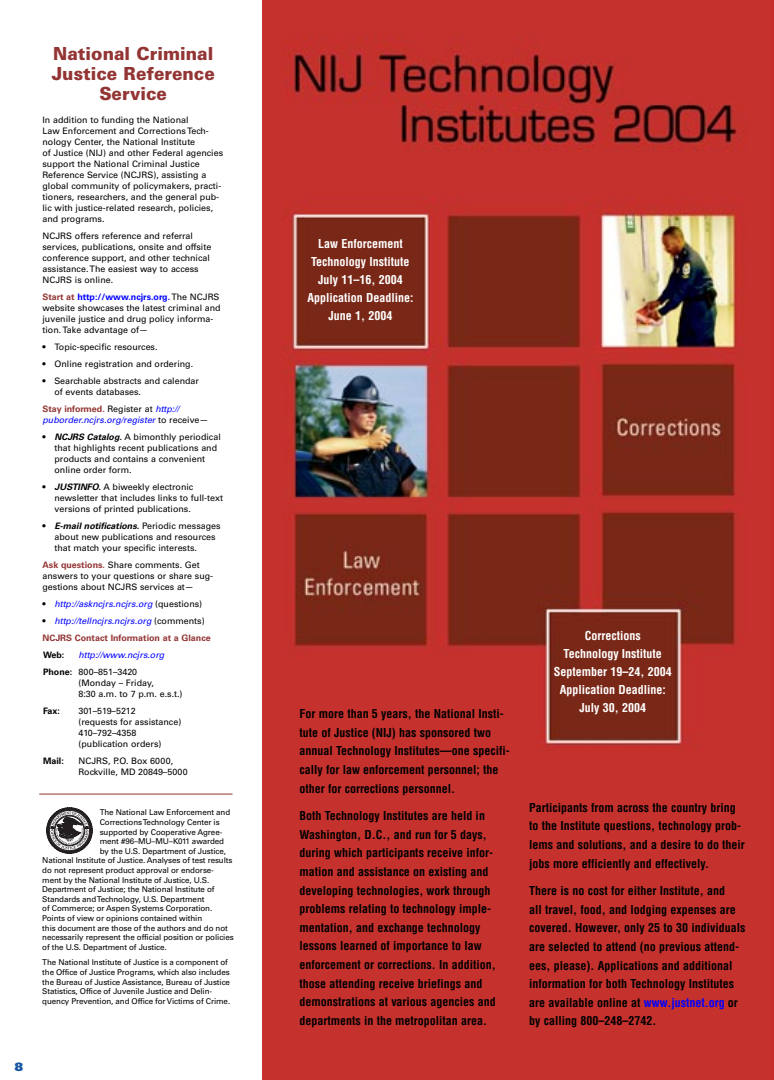
<style>
.page{position:relative;width:774px;height:1080px;background:#fff}
.page>*{position:absolute;margin:0;border:0;box-sizing:border-box;transform-origin:0 0}
.t1{font:900 18px/20px "Univers";color:#933534;text-align:center;scale:.95 1}
.t2{font:700 condensed 12px/18.6px "Helvetica";color:#000}
.t3{font:700 condensed 12px/18px "Helvetica";color:#fff;text-align:center}
.t4{font:900 12px "Frutiger";color:#1957a3}
.t5{font:8.9px/11px "Univers";color:#000}
.t6{font:italic 8.9px/11px "Univers";color:#00f}
.t7{font:700 8.9px/17px "Univers";color:#933534}
.t8{font:700 8.9px "Univers";color:#000}
.t9{font:8px/9.6px "Univers";letter-spacing:-.01em;color:#000}
.s1{font-weight:700;color:#933534}
.s2{font-weight:700;color:#00f}
.s3{font-weight:700;font-style:normal;color:#933534}
.s4{font-style:normal;color:#000}
.s5{font-weight:700;font-style:italic}
.s6{font-weight:400;color:#000}
.s7{font-weight:400;font-style:italic;color:#00f}
.s8{font-weight:700;font-style:normal;color:#000}
.s9{color:#00f}
</style>
<div class="page">
<img style="left:262px;top:0;width:512px;height:1080px">
<svg style="left:46px;top:807px;width:47px;height:47px"></svg>
<hr style="left:39px;top:794px;width:194px;height:1px;background:#933534">
<h1 class="t1" style="left:52px;top:45px;width:173px">National Criminal<br>Justice Reference<br>Service</h1>
<p class="t5" style="left:43px;top:115px;width:182px">In addition to funding the National<br>Law Enforcement and Corrections Tech&shy;nology Center, the National Institute<br>of Justice (NIJ) and other Federal agencies support the National Criminal Justice Reference Service (NCJRS), assisting a global community of policymakers, practi&shy;tioners, researchers, and the general pub&shy;lic with justice-related research, policies, and programs.</p>
<p class="t5" style="left:43px;top:231px;width:170px">NCJRS offers reference and referral services, publications, onsite and offsite conference support, and other technical assistance. The easiest way to access NCJRS is online.</p>
<p class="t5" style="left:43px;top:292px;width:180px"><span class="s1">Start at</span> <span class="s2">http://www.ncjrs.org.</span>The NCJRS website showcases the latest criminal and juvenile justice and drug policy informa&shy;tion. Take advantage of—</p>
<p class="t5" style="left:43px;top:342px;width:117px">• Topic-specific resources.</p>
<p class="t5" style="left:43px;top:359px;width:152px">• Online registration and ordering.</p>
<p class="t5" style="left:55px;top:376px;width:146px;text-indent:-12px">• Searchable abstracts and calendar of events databases.</p>
<p class="t6" style="left:43px;top:404px;width:167px"><span class="s3">Stay informed.</span> <span class="s4">Register at</span> http:// puborder.ncjrs.org/register <span class="s4">to receive—</span></p>
<p class="t5" style="left:55px;top:432px;width:168px;text-indent:-12px">• <span class="s5">NCJRS Catalog.</span> A bimonthly periodical that highlights recent publications and products and contains a convenient online order form.</p>
<p class="t5" style="left:55px;top:482px;width:170px;text-indent:-12px">• <span class="s5">JUSTINFO.</span> A biweekly electronic newsletter that includes links to full-text versions of printed publications.</p>
<p class="t5" style="left:55px;top:521px;width:168px;text-indent:-12px">• <span class="s5">E-mail notifications.</span> Periodic messages about new publications and resources that match your specific interests.</p>
<p class="t5" style="left:43px;top:560px;width:172px"><span class="s1">Ask questions.</span> Share comments. Get answers to your questions or share sug&shy;gestions about NCJRS services at—</p>
<p class="t6" style="left:43px;top:599px;width:161px"><span class="s4">•</span> http://askncjrs.ncjrs.org <span class="s4">(questions)</span></p>
<p class="t7" style="left:43px;top:613px;width:170px"><span class="s6">•</span> <span class="s7">http://tellncjrs.ncjrs.org</span> <span class="s6">(comments)<br></span>NCJRS Contact Information at a Glance</p>
<p class="t8" style="left:43px;top:651px;width:23px">Web:</p>
<p class="t6" style="left:43px;top:647px;width:123px;line-height:17px;text-indent:35px">http://www.ncjrs.org<br><span class="s8">Phone:</span> <span class="s4">800–851–3420</span></p>
<p class="t5" style="left:79px;top:678px;width:106px">(Monday – Friday,<br>8:30 a.m. to 7 p.m. e.s.t.)</p>
<p class="t8" style="left:43px;top:707px;width:18px">Fax:</p>
<p class="t5" style="left:79px;top:706px;width:104px">301–519–5212<br>(requests for assistance)<br>410–792–4358 (publication orders)</p>
<p class="t8" style="left:43px;top:757px;width:22px">Mail:</p>
<p class="t5" style="left:79px;top:756px;width:111px">NCJRS, P.O. Box 6000,<br>Rockville, MD 20849–5000</p>
<p class="t9" style="left:100px;top:808px;width:132px">The National Law Enforcement and</p>
<p class="t9" style="left:100px;top:818px;width:122px">Corrections Technology Center is</p>
<p class="t9" style="left:100px;top:828px;width:124px">supported by Cooperative Agree-</p>
<p class="t9" style="left:100px;top:837px;width:126px">ment #96–MU–MU–K011 awarded</p>
<p class="t9" style="left:100px;top:847px;width:128px">by the U.S. Department of Justice,</p>
<p class="t9" style="left:42px;top:856px;width:192px">National Institute of Justice. Analyses of test results</p>
<p class="t9" style="left:42px;top:866px;width:173px">do not represent product approval or endorse-</p>
<p class="t9" style="left:42px;top:876px;width:169px">ment by the National Institute of Justice, U.S.</p>
<p class="t9" style="left:42px;top:885px;width:174px">Department of Justice; the National Institute of</p>
<p class="t9" style="left:42px;top:895px;width:164px">Standards and Technology, U.S. Department</p>
<p class="t9" style="left:42px;top:904px;width:172px">of Commerce; or Aspen Systems Corporation.</p>
<p class="t9" style="left:42px;top:914px;width:161px">Points of view or opinions contained within</p>
<p class="t9" style="left:42px;top:924px;width:187px">this document are those of the authors and do not</p>
<p class="t9" style="left:42px;top:933px;width:193px">necessarily represent the official position or policies</p>
<p class="t9" style="left:42px;top:943px;width:126px">of the U.S. Department of Justice.</p>
<p class="t9" style="left:42px;top:958px;width:189px">The National Institute of Justice is a component of the Office of Justice Programs, which also includes the Bureau of Justice Assistance, Bureau of Justice Statistics, Office of Juvenile Justice and Delin&shy;quency Prevention, and Office for Victims of Crime.</p>
<h2 class="t4" style="left:15px;top:1062px;width:10px">8</h2>
<h2 class="t3" style="left:307px;top:236px;width:107px">Law Enforcement<br>Technology Institute<br>July 11–16, 2004<br>Application Deadline:<br>June 1, 2004</h2>
<h2 class="t3" style="left:554px;top:627px;width:119px">Corrections<br>Technology Institute<br>September 19–24, 2004<br>Application Deadline:<br>July 30, 2004</h2>
<h2 class="t2" style="left:299px;top:706px;width:212px">For more than 5 years, the National Insti&shy;tute of Justice (NIJ) has sponsored two annual Technology Institutes—one specifi&shy;cally for law enforcement personnel; the other for corrections personnel.</h2>
<p class="t2" style="left:299px;top:808px;width:198px">Both Technology Institutes are held in Washington, D.C., and run for 5 days, during which participants receive infor&shy;mation and assistance on existing and developing technologies, work through problems relating to technology imple&shy;mentation, and exchange technology lessons learned of importance to law enforcement or corrections. In addition, those attending receive briefings and demonstrations at various agencies and departments in the metropolitan area.</p>
<h2 class="t2" style="left:529px;top:799px;width:217px">Participants from across the country bring to the Institute questions, technology prob&shy;lems and solutions, and a desire to do their jobs more efficiently and effectively.</h2>
<p class="t2" style="left:529px;top:883px;width:218px">There is no cost for either Institute, and<br>all travel, food, and lodging expenses are covered. However, only 25 to 30 individuals are selected to attend (no previous attend&shy;ees, please). Applications and additional information for both Technology Institutes are available online at <span class="s9">www.justnet.org</span> or by calling 800–248–2742.</p>
</div>
